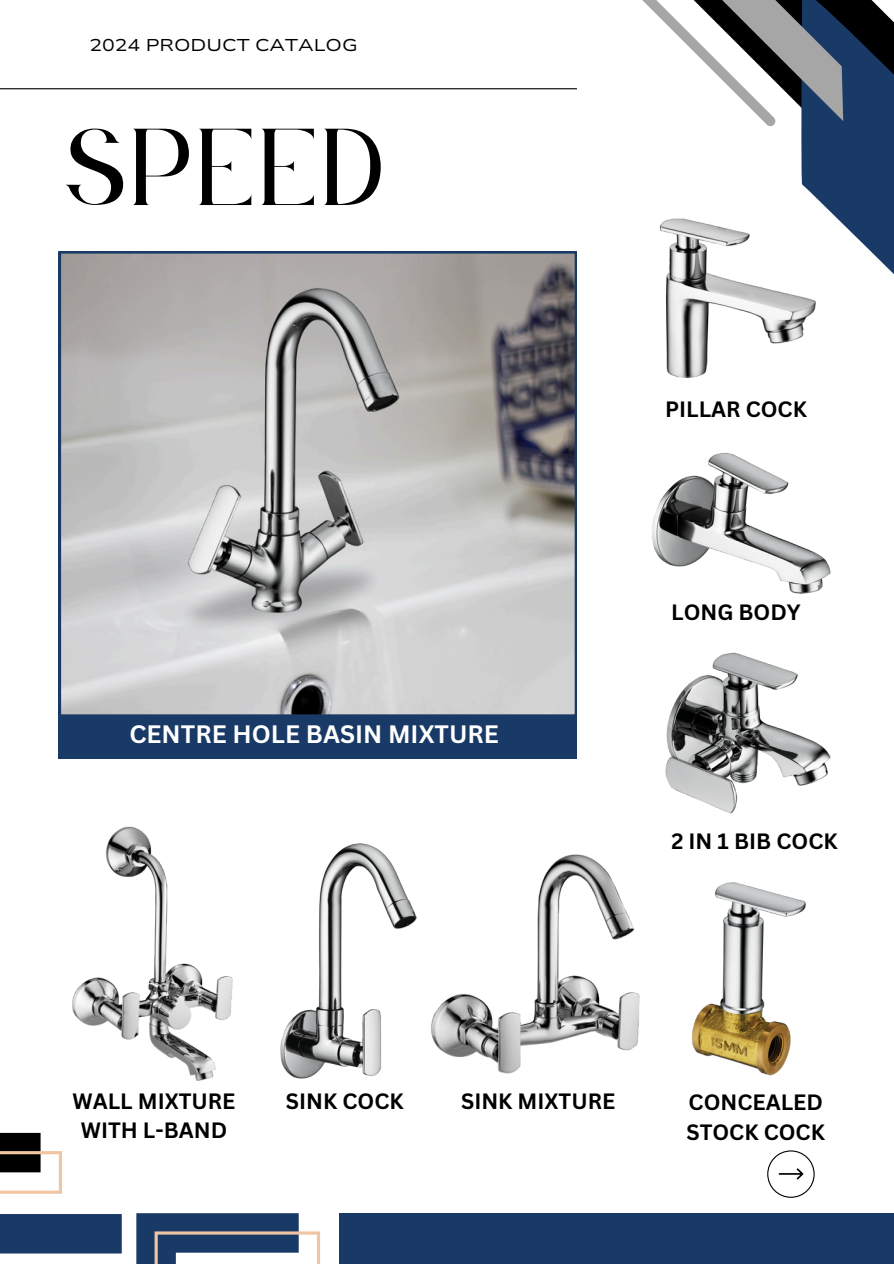
<style>
.page{position:relative;width:894px;height:1264px;background:#fff}
.page>*{position:absolute;margin:0;border:0;box-sizing:border-box;transform-origin:0 0}
.t1{font:95.7px "Le Jour Serif";letter-spacing:.05em;color:#000}
.t2{font:700 24.45px "Canva Sans";color:#fff}
.t3{font:700 21.6px/29.8px "Canva Sans";color:#000}
.t4{font:17.1px "Nunito Sans 10 pt Expanded";color:#000}
</style>
<div class="page">
<svg style="left:0;top:1132px;width:121px;height:122px"></svg>
<svg style="left:136px;top:1213px;width:184px;height:50px"></svg>
<svg style="left:642px;top:0;width:251px;height:273px"></svg>
<div style="left:339px;top:1213px;width:554px;height:50px;background:#193a66"></div>
<div style="left:59px;top:710px;width:517px;height:49px;background:#193a66"></div>
<hr style="left:0;top:88px;width:576px;height:1px;background:#000">
<svg style="left:767px;top:1150px;width:47px;height:47px"></svg>
<img style="left:652px;top:453px;width:179px;height:141px">
<img style="left:431px;top:854px;width:209px;height:220px">
<img style="left:280px;top:843px;width:137px;height:236px">
<img style="left:642px;top:199px;width:193px;height:179px">
<img style="left:665px;top:652px;width:166px;height:162px">
<img style="left:72px;top:826px;width:161px;height:255px">
<img style="left:691px;top:882px;width:115px;height:194px">
<svg style="left:59px;top:251px;width:517px;height:464px;background:#b2b1b2"></svg>
<img style="left:170px;top:547px;width:221px;height:101px">
<img style="left:176px;top:284px;width:237px;height:328px">
<h3 class="t4" style="left:89px;top:34px;width:270px">2024 PRODUCT CATALOG</h3>
<p class="t1" style="left:65px;top:116px;width:321px">SPEED</p>
<p class="t2" style="left:129px;top:716px;width:371px">CENTRE HOLE BASIN MIXTURE</p>
<p class="t3" style="left:664px;top:394px;width:143px">PILLAR COCK</p>
<p class="t3" style="left:671px;top:596px;width:131px">LONG BODY</p>
<p class="t3" style="left:671px;top:825px;width:168px">2 IN 1 BIB COCK</p>
<p class="t3" style="left:73px;top:1086px;width:164px;line-height:29.2px;text-align:center">WALL MIXTURE<br>WITH L-BAND</p>
<h2 class="t3" style="left:286px;top:1085px;width:119px">SINK COCK</h2>
<h3 class="t3" style="left:461px;top:1085px;width:156px">SINK MIXTURE</h3>
<h3 class="t3" style="left:686px;top:1086px;width:140px">CONCEALED<br>STOCK COCK</h3>
</div>
